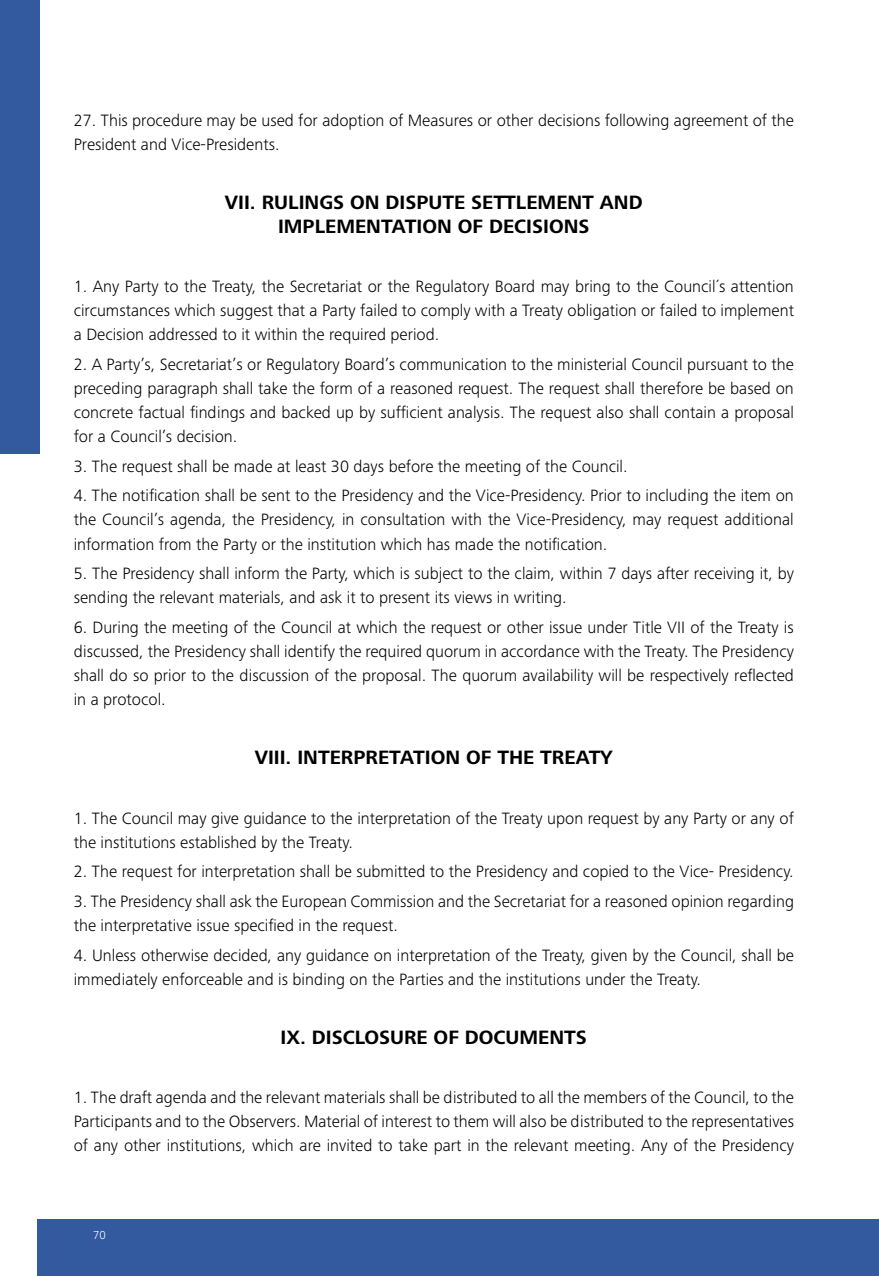
<style>
.page{position:relative;width:879px;height:1276px;background:#fff}
.page>*{position:absolute;margin:0;border:0;box-sizing:border-box;transform-origin:0 0}
.t1{font:700 20px/24px "Frutiger Next Pro";color:#000;text-align:center}
.t2{font:300 17px/24px "Frutiger Next Pro";color:#000}
.t3{font:300 12px "Frutiger Next Pro";color:#fff}
</style>
<div class="page">
<div style="left:38px;top:1219px;width:841px;height:57px;background:#33599f"></div>
<div style="left:0;top:0;width:40px;height:454px;background:#33599f"></div>
<p class="t2" style="left:74px;top:108px;width:722px">27. This procedure may be used for adoption of Measures or other decisions following agreement of the<br>President and Vice-Presidents.</p>
<p class="t1" style="left:225px;top:190px;width:419px">VII. RULINGS ON DISPUTE SETTLEMENT AND<br>IMPLEMENTATION OF DECISIONS</p>
<p class="t2" style="left:74px;top:275px;width:722px;text-align:justify">1. Any Party to the Treaty, the Secretariat or the Regulatory Board may bring to the Council´s attention circumstances which suggest that a Party failed to comply with a Treaty obligation or failed to implement a Decision addressed to it within the required period.</p>
<p class="t2" style="left:74px;top:352px;width:722px;text-align:justify">2. A Party’s, Secretariat’s or Regulatory Board’s communication to the ministerial Council pursuant to the preceding paragraph shall take the form of a reasoned request. The request shall therefore be based on concrete factual findings and backed up by sufficient analysis. The request also shall contain a proposal for a Council’s decision.</p>
<p class="t2" style="left:74px;top:454px;width:555px">3. The request shall be made at least 30 days before the meeting of the Council.</p>
<p class="t2" style="left:74px;top:484px;width:722px;text-align:justify">4. The notification shall be sent to the Presidency and the Vice-Presidency. Prior to including the item on the Council’s agenda, the Presidency, in consultation with the Vice-Presidency, may request additional information from the Party or the institution which has made the notification.</p>
<p class="t2" style="left:74px;top:561px;width:722px">5. The Presidency shall inform the Party, which is subject to the claim, within 7 days after receiving it, by sending the relevant materials, and ask it to present its views in writing.</p>
<p class="t2" style="left:74px;top:615px;width:722px;text-align:justify">6. During the meeting of the Council at which the request or other issue under Title VII of the Treaty is discussed, the Presidency shall identify the required quorum in accordance with the Treaty. The Presidency shall do so prior to the discussion of the proposal. The quorum availability will be respectively reflected in a protocol.</p>
<p class="t1" style="left:255px;top:745px;width:359px">VIII. INTERPRETATION OF THE TREATY</p>
<p class="t2" style="left:74px;top:806px;width:721px">1. The Council may give guidance to the interpretation of the Treaty upon request by any Party or any of the institutions established by the Treaty.</p>
<p class="t2" style="left:74px;top:859px;width:721px">2. The request for interpretation shall be submitted to the Presidency and copied to the Vice- Presidency.</p>
<p class="t2" style="left:74px;top:889px;width:722px">3. The Presidency shall ask the European Commission and the Secretariat for a reasoned opinion regarding the interpretative issue specified in the request.</p>
<p class="t2" style="left:74px;top:943px;width:722px">4. Unless otherwise decided, any guidance on interpretation of the Treaty, given by the Council, shall be immediately enforceable and is binding on the Parties and the institutions under the Treaty.</p>
<p class="t1" style="left:281px;top:1025px;width:308px">IX. DISCLOSURE OF DOCUMENTS</p>
<p class="t2" style="left:74px;top:1085px;width:722px;text-align:justify">1. The draft agenda and the relevant materials shall be distributed to all the members of the Council, to the Participants and to the Observers. Material of interest to them will also be distributed to the representatives of any other institutions, which are invited to take part in the relevant meeting. Any of the Presidency</p>
<p class="t3" style="left:93px;top:1227px;width:14px">70</p>
</div>
